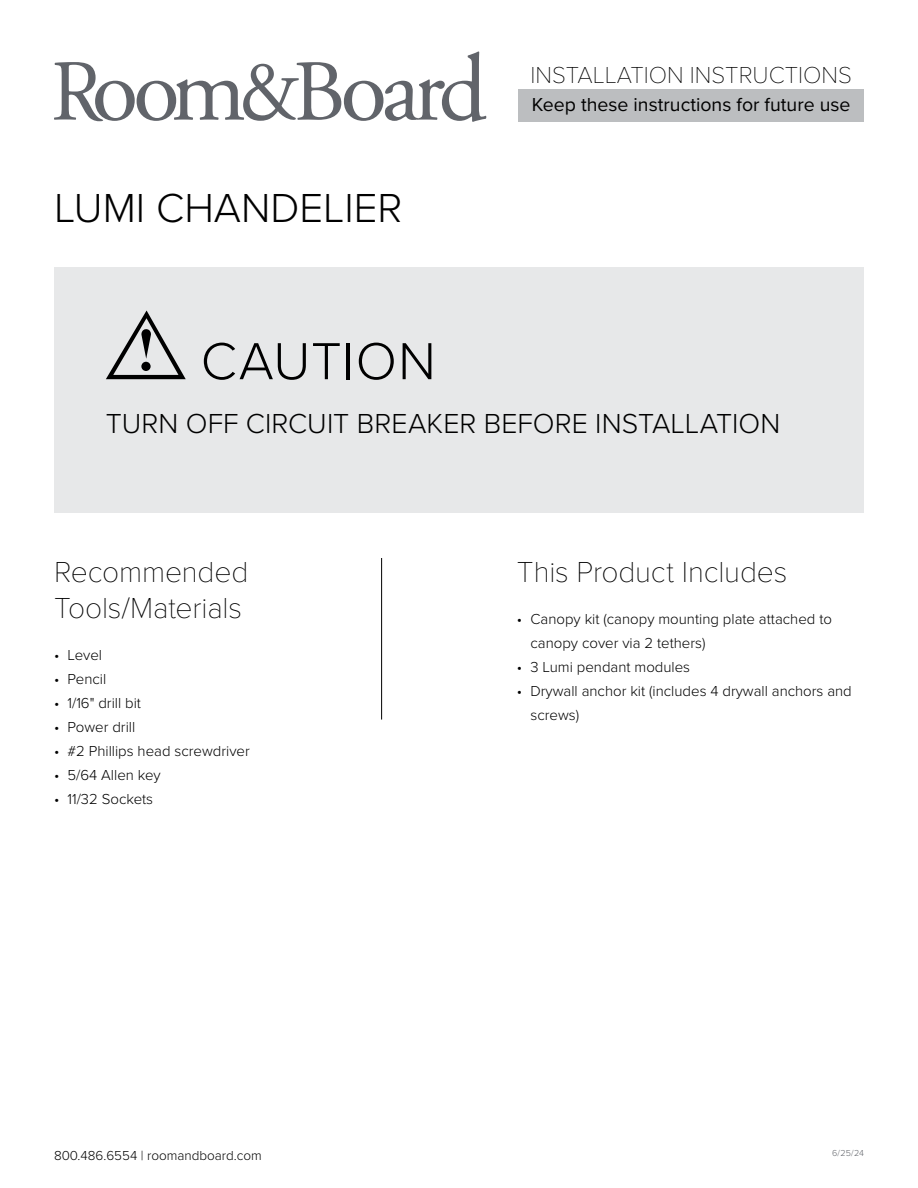
<style>
.page{position:relative;width:918px;height:1188px;background:#fff}
.page>*{position:absolute;margin:0;border:0;box-sizing:border-box;transform-origin:0 0}
.t1{font:300 54px "Proxima Nova";letter-spacing:.02em;color:#000}
.t2{font:300 42px "Proxima Nova";color:#000}
.t3{font:100 30px/36px "Proxima Nova T";letter-spacing:-.005em;color:#000}
.t4{font:300 28.5px "Proxima Nova";color:#000}
.t5{font:100 24px "Proxima Nova T";color:#000}
.t6{font:19.5px "Proxima Nova";color:#000}
.t7{font:300 15px/24px "Proxima Nova";color:#000}
.t8{font:300 13.5px "Proxima Nova";color:#000}
.t9{font:300 9px "Proxima Nova";color:#61646a}
</style>
<div class="page">
<svg style="left:54px;top:51px;width:432px;height:71px"></svg>
<div style="left:518px;top:89px;width:346px;height:33px;background:#bcbec0"></div>
<div style="left:54px;top:267px;width:810px;height:246px;background:#e7e8e9"></div>
<svg style="left:106px;top:310px;width:80px;height:69px"></svg>
<div style="left:141px;top:362px;width:10px;height:9px;background:#000;border-radius:50%"></div>
<hr style="left:381px;top:558px;width:1px;height:162px;background:#000">
<p class="t2" style="left:54px;top:177px;width:350px">LUMI CHANDELIER</p>
<p class="t1" style="left:201px;top:321px;width:237px">CAUTION</p>
<p class="t5" style="left:531px;top:57px;width:323px">INSTALLATION INSTRUCTIONS</p>
<p class="t6" style="left:532px;top:90px;width:320px">Keep these instructions for future use</p>
<p class="t4" style="left:106px;top:402px;width:676px">TURN OFF CIRCUIT BREAKER BEFORE INSTALLATION</p>
<p class="t3" style="left:54px;top:552px;width:196px">Recommended<br>Tools/Materials</p>
<p class="t7" style="left:54px;top:642px;width:50px">• Level</p>
<p class="t7" style="left:54px;top:666px;width:54px">• Pencil</p>
<p class="t7" style="left:54px;top:690px;width:89px">• 1/16" drill bit</p>
<p class="t7" style="left:54px;top:714px;width:83px">• Power drill</p>
<p class="t7" style="left:54px;top:738px;width:197px">• #2 Phillips head screwdriver</p>
<p class="t7" style="left:54px;top:762px;width:108px">• 5/64 Allen key</p>
<p class="t7" style="left:54px;top:786px;width:101px">• 11/32 Sockets</p>
<p class="t3" style="left:517px;top:552px;width:272px">This Product Includes</p>
<p class="t7" style="left:530px;top:606px;width:303px;text-indent:-14px">• Canopy kit (canopy mounting plate attached to canopy cover via 2 tethers)</p>
<p class="t7" style="left:517px;top:654px;width:175px">• 3 Lumi pendant modules</p>
<p class="t7" style="left:530px;top:678px;width:323px;text-indent:-14px">• Drywall anchor kit (includes 4 drywall anchors and screws)</p>
<p class="t8" style="left:54px;top:1145px;width:209px">800.486.6554 | roomandboard.com</p>
<p class="t9" style="left:832px;top:1146px;width:33px">6/25/24</p>
</div>
